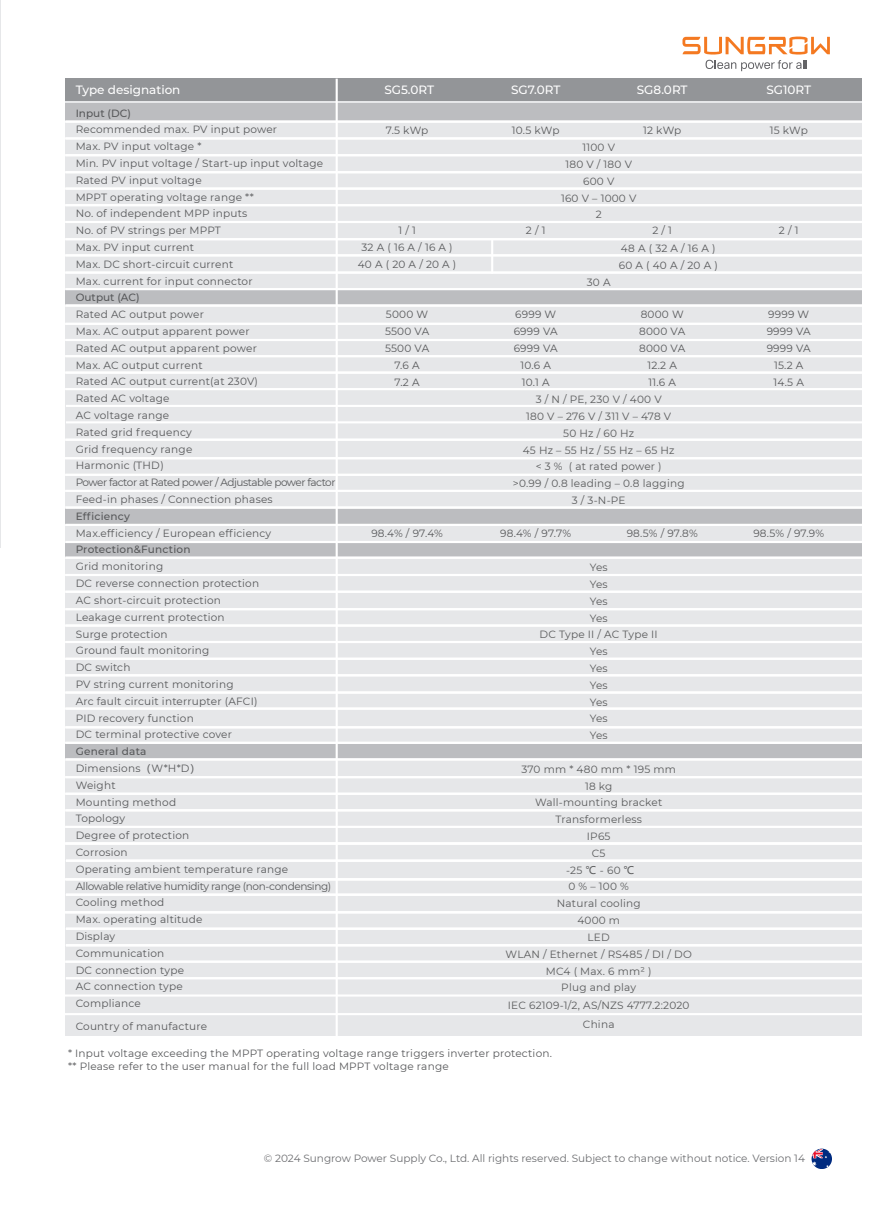
<style>
.page{position:relative;width:893px;height:1212px;background:#fff}
.page>*{position:absolute;margin:0;border:0;box-sizing:border-box;transform-origin:0 0}
.t1{font:500 12px "Montserrat";color:#fff}
.t2{font:10.5px/16.8px "Montserrat";letter-spacing:.02em;color:#57585a}
.t3{font:10.5px/16.8px "Montserrat";letter-spacing:.02em;color:#595a5b;text-align:center}
.t4{font:10.5px "Montserrat";color:#6c6d70}
.t5{font:500 10.5px "Montserrat";letter-spacing:.02em;color:#57585a}
.t6{font:500 10.5px "Montserrat";color:#57585a}
.s1{font-weight:500}
.s2{font-family:"Microsoft Ya Hei"}
</style>
<div class="page">
<svg style="left:811px;top:1149px;width:21px;height:20px"></svg>
<svg style="left:811px;top:1149px;width:20px;height:18px"></svg>
<svg style="left:682px;top:36px;width:148px;height:35px"></svg>
<hr style="left:0;top:0;width:1px;height:548px;background:#e6e7e9">
<div style="left:65px;top:79px;width:797px;height:956px;background:#e6e7e9"></div>
<div style="left:65px;top:542px;width:797px;height:16px;background:#bcbdc0"></div>
<div style="left:65px;top:507px;width:797px;height:18px;background:#bcbdc0"></div>
<div style="left:65px;top:742px;width:797px;height:17px;background:#bcbdc0"></div>
<div style="left:65px;top:288px;width:797px;height:18px;background:#bcbdc0"></div>
<hr style="left:65px;top:961px;width:798px;height:2px;background:#fff">
<hr style="left:66px;top:977px;width:797px;height:2px;background:#fff">
<hr style="left:62px;top:994px;width:802px;height:2px;background:#fff">
<div style="left:65px;top:79px;width:797px;height:22px;background:#939598"></div>
<div style="left:65px;top:103px;width:797px;height:18px;background:#bcbdc0"></div>
<hr style="left:336px;top:79px;width:2px;height:964px;background:#fff">
<hr style="left:66px;top:860px;width:797px;height:2px;background:#fff">
<hr style="left:65px;top:878px;width:798px;height:2px;background:#fff">
<hr style="left:65px;top:911px;width:797px;height:2px;background:#fff">
<hr style="left:66px;top:928px;width:797px;height:2px;background:#fff">
<hr style="left:66px;top:944px;width:797px;height:2px;background:#fff">
<hr style="left:66px;top:894px;width:797px;height:2px;background:#fff">
<hr style="left:65px;top:121px;width:798px;height:2px;background:#fff">
<hr style="left:65px;top:137px;width:798px;height:2px;background:#fff">
<hr style="left:65px;top:154px;width:798px;height:2px;background:#fff">
<hr style="left:65px;top:171px;width:798px;height:2px;background:#fff">
<hr style="left:65px;top:188px;width:798px;height:2px;background:#fff">
<hr style="left:65px;top:204px;width:798px;height:2px;background:#fff">
<hr style="left:65px;top:221px;width:798px;height:2px;background:#fff">
<hr style="left:65px;top:238px;width:798px;height:2px;background:#fff">
<hr style="left:65px;top:254px;width:798px;height:2px;background:#fff">
<hr style="left:65px;top:271px;width:798px;height:3px;background:#fff">
<hr style="left:65px;top:288px;width:798px;height:2px;background:#fff">
<hr style="left:65px;top:304px;width:798px;height:3px;background:#fff">
<hr style="left:65px;top:323px;width:798px;height:2px;background:#fff">
<hr style="left:65px;top:339px;width:798px;height:2px;background:#fff">
<hr style="left:65px;top:355px;width:798px;height:2px;background:#fff">
<hr style="left:66px;top:405px;width:797px;height:2px;background:#fff">
<hr style="left:65px;top:371px;width:798px;height:3px;background:#fff">
<hr style="left:66px;top:421px;width:797px;height:2px;background:#fff">
<hr style="left:65px;top:388px;width:798px;height:2px;background:#fff">
<hr style="left:65px;top:439px;width:798px;height:2px;background:#fff">
<hr style="left:65px;top:457px;width:797px;height:2px;background:#fff">
<hr style="left:65px;top:506px;width:798px;height:3px;background:#fff">
<hr style="left:65px;top:474px;width:798px;height:2px;background:#fff">
<hr style="left:65px;top:490px;width:798px;height:2px;background:#fff">
<hr style="left:65px;top:524px;width:798px;height:2px;background:#fff">
<hr style="left:65px;top:541px;width:798px;height:2px;background:#fff">
<hr style="left:65px;top:557px;width:798px;height:2px;background:#fff">
<hr style="left:65px;top:624px;width:798px;height:3px;background:#fff">
<hr style="left:65px;top:608px;width:798px;height:2px;background:#fff">
<hr style="left:65px;top:674px;width:798px;height:2px;background:#fff">
<hr style="left:65px;top:691px;width:798px;height:2px;background:#fff">
<hr style="left:65px;top:707px;width:798px;height:3px;background:#fff">
<hr style="left:65px;top:726px;width:798px;height:2px;background:#fff">
<hr style="left:65px;top:641px;width:798px;height:2px;background:#fff">
<hr style="left:65px;top:574px;width:798px;height:2px;background:#fff">
<hr style="left:65px;top:658px;width:798px;height:2px;background:#fff">
<hr style="left:65px;top:591px;width:798px;height:2px;background:#fff">
<hr style="left:65px;top:742px;width:798px;height:2px;background:#fff">
<hr style="left:65px;top:758px;width:798px;height:2px;background:#fff">
<hr style="left:65px;top:776px;width:798px;height:2px;background:#fff">
<hr style="left:65px;top:793px;width:798px;height:2px;background:#fff">
<hr style="left:65px;top:809px;width:798px;height:2px;background:#fff">
<hr style="left:65px;top:826px;width:798px;height:2px;background:#fff">
<hr style="left:65px;top:842px;width:798px;height:2px;background:#fff">
<hr style="left:65px;top:1013px;width:797px;height:2px;background:#fff">
<hr style="left:491px;top:238px;width:2px;height:36px;background:#fff">
<p class="t1" style="left:76px;top:81px;width:106px">Type designation</p>
<p class="t1" style="left:384px;top:81px;width:51px">SG5.0RT</p>
<p class="t1" style="left:511px;top:81px;width:51px">SG7.0RT</p>
<p class="t1" style="left:637px;top:81px;width:52px">SG8.0RT</p>
<p class="t1" style="left:766px;top:81px;width:46px">SG10RT</p>
<p class="t5" style="left:76px;top:106px;width:57px">Input (DC)</p>
<p class="t2" style="left:76px;top:121px;width:249px">Recommended max. PV input power<br>Max. PV input voltage *<br>Min. PV input voltage / Start-up input voltage<br>Rated PV input voltage<br>MPPT operating voltage range **<br>No. of independent MPP inputs<br>No. of PV strings per MPPT<br>Max. PV input current<br>Max. DC short-circuit current<br>Max. current for input connector</p>
<p class="t6" style="left:76px;top:290px;width:65px">Output (AC)</p>
<p class="t2" style="left:76px;top:306px;width:261px">Rated AC output power<br>Max. AC output apparent power<br>Rated AC output apparent power<br>Max. AC output current<br>Rated AC output current(at 230V)<br>Rated AC voltage<br>AC voltage range<br>Rated grid frequency<br>Grid frequency range<br>Harmonic (THD)<br>Power factor at Rated power / Adjustable power factor<br>Feed-in phases / Connection phases</p>
<p class="t5" style="left:76px;top:509px;width:56px">Efficiency</p>
<p class="t2" style="left:76px;top:524px;width:197px">Max.efficiency / European efficiency</p>
<p class="t5" style="left:76px;top:542px;width:116px">Protection&amp;Function</p>
<p class="t2" style="left:76px;top:558px;width:185px">Grid monitoring<br>DC reverse connection protection<br>AC short-circuit protection<br>Leakage current protection<br>Surge protection<br>Ground fault monitoring<br>DC switch<br>PV string current monitoring<br>Arc fault circuit interrupter (AFCI)<br>PID recovery function<br>DC terminal protective cover</p>
<p class="t2" style="left:76px;top:743px;width:257px"><span class="s1">General data<br></span>Dimensions<span class="s2">（</span>W*H*D<span class="s2">）<br></span>Weight<br>Mounting method<br>Topology<br>Degree of protection<br>Corrosion<br>Operating ambient temperature range<br>Allowable relative humidity range (non-condensing)<br>Cooling method<br>Max. operating altitude<br>Display<br>Communication<br>DC connection type<br>AC connection type<br>Compliance</p>
<p class="t2" style="left:76px;top:1017px;width:133px">Country of manufacture</p>
<p class="t2" style="left:386px;top:121px;width:44px">7.5 kWp</p>
<p class="t2" style="left:358px;top:222px;width:100px;text-align:center">1 / 1<br>32 A ( 16 A / 16 A )<br>40 A ( 20 A / 20 A )</p>
<p class="t2" style="left:385px;top:306px;width:46px;text-align:center">5000 W<br>5500 VA<br>5500 VA<br>7.6 A<br>7.2 A</p>
<p class="t2" style="left:371px;top:524px;width:73px">98.4% / 97.4%</p>
<p class="t2" style="left:512px;top:121px;width:49px">10.5 kWp</p>
<p class="t2" style="left:643px;top:121px;width:40px">12 kWp</p>
<p class="t2" style="left:770px;top:121px;width:40px">15 kWp</p>
<p class="t2" style="left:526px;top:222px;width:21px">2 / 1</p>
<p class="t3" style="left:561px;top:139px;width:77px">1100 V<br>180 V / 180 V<br>600 V<br>160 V – 1000 V<br>2</p>
<p class="t2" style="left:619px;top:239px;width:101px">48 A ( 32 A / 16 A )<br>60 A ( 40 A / 20 A )</p>
<p class="t3" style="left:587px;top:273px;width:25px">30 A</p>
<p class="t2" style="left:652px;top:222px;width:21px">2 / 1</p>
<p class="t2" style="left:779px;top:222px;width:21px">2 / 1</p>
<p class="t2" style="left:514px;top:306px;width:46px;text-align:center">6999 W<br>6999 VA<br>6999 VA<br>10.6 A<br>10.1 A</p>
<p class="t2" style="left:639px;top:306px;width:48px;text-align:center">8000 W<br>8000 VA<br>8000 VA<br>12.2 A<br>11.6 A</p>
<p class="t2" style="left:767px;top:306px;width:46px;text-align:center">9999 W<br>9999 VA<br>9999 VA<br>15.2 A<br>14.5 A</p>
<p class="t3" style="left:513px;top:391px;width:173px">3 / N / PE, 230 V / 400 V<br>180 V – 276 V / 311 V – 478 V<br>50 Hz / 60 Hz<br>45 Hz – 55 Hz / 55 Hz – 65 Hz<br>&lt; 3 % ( at rated power )<br>&gt;0.99 / 0.8 leading – 0.8 lagging<br>3 / 3-N-PE</p>
<p class="t2" style="left:500px;top:524px;width:73px">98.4% / 97.7%</p>
<p class="t2" style="left:627px;top:524px;width:73px">98.5% / 97.8%</p>
<p class="t2" style="left:753px;top:524px;width:72px">98.5% / 97.9%</p>
<p class="t3" style="left:540px;top:559px;width:120px">Yes<br>Yes<br>Yes<br>Yes<br>DC Type II / AC Type II<br>Yes<br>Yes<br>Yes<br>Yes<br>Yes<br>Yes</p>
<p class="t3" style="left:506px;top:760px;width:188px">370 mm * 480 mm * 195 mm<br>18 kg<br>Wall-mounting bracket<br>Transformerless<br>IP65<br>C5<br>-25 <span class="s2">℃</span> - 60 <span class="s2">℃<br></span>0 % – 100 %<br>Natural cooling<br>4000 m<br>LED<br>WLAN / Ethernet / RS485 / DI / DO<br>MC4 ( Max. 6 mm² )<br>Plug and play<br>IEC 62109-1/2, AS/NZS 4777.2:2020</p>
<p class="t3" style="left:583px;top:1016px;width:33px">China</p>
<p class="t2" style="left:68px;top:1046px;width:485px;line-height:13.5px">* Input voltage exceeding the MPPT operating voltage range triggers inverter protection. ** Please refer to the user manual for the full load MPPT voltage range</p>
<p class="t4" style="left:264px;top:1151px;width:543px">© 2024 Sungrow Power Supply Co., Ltd. All rights reserved. Subject to change without notice. Version 14</p>
</div>
